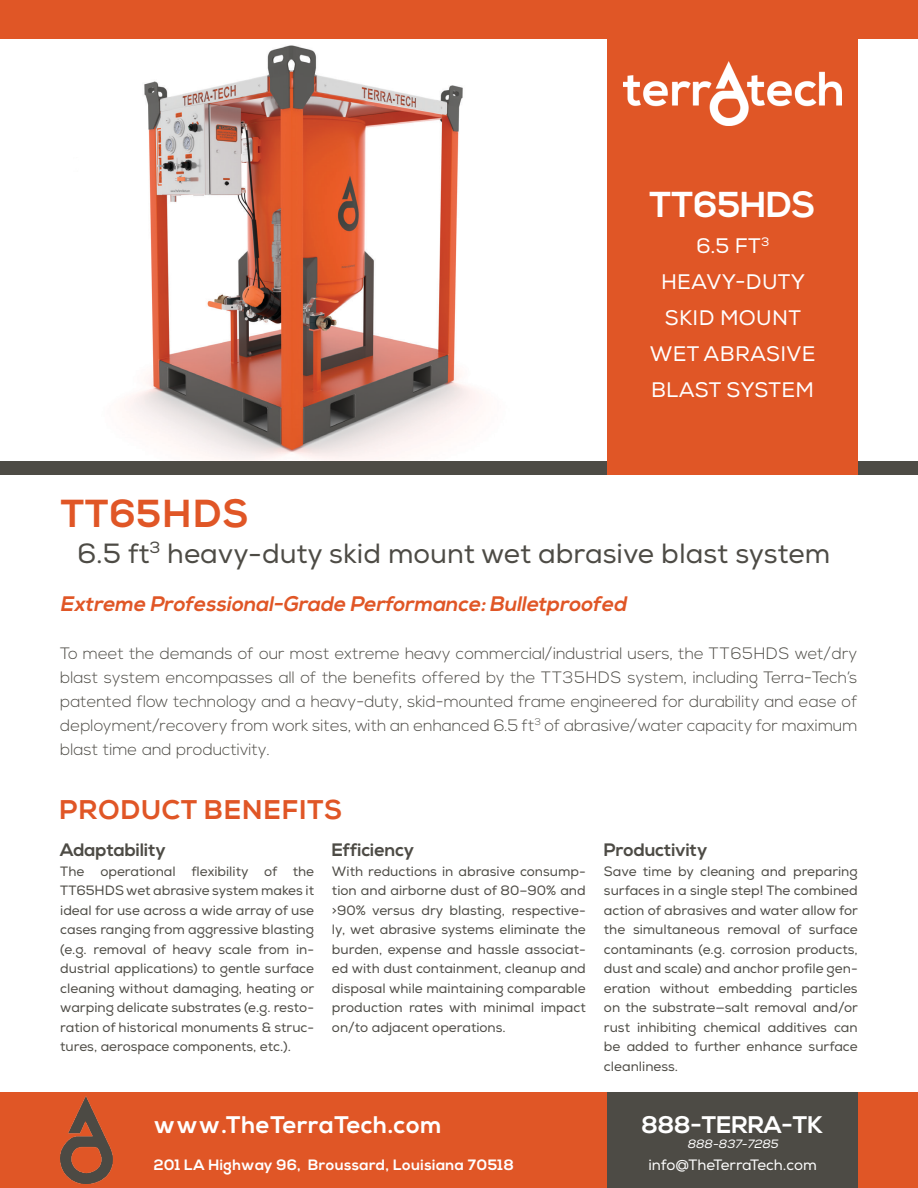
<style>
.page{position:relative;width:918px;height:1188px;background:#fff}
.page>*{position:absolute;margin:0;border:0;box-sizing:border-box;transform-origin:0 0}
.t1{font:800 39px "Nexa";letter-spacing:.01em;color:#e05626}
.t2{font:700 36px "Nexa";color:#fff}
.t3{font:27.75px "Nexa";color:#4d4b45}
.t4{font:800 27px "Nexa";letter-spacing:.015em;color:#e05626}
.t5{font:700 24px "Nexa";letter-spacing:.025em;color:#fff}
.t6{font:700 24px "Nexa";color:#fff}
.t7{font:italic 700 21px "Nexa";color:#e05626}
.t8{font:21px "Nexa";letter-spacing:.015em;color:#fff}
.t9{font:700 18px "Nexa";color:#4d4b45}
.t10{font:300 16.5px/24px "Nexa";color:#4d4b45;text-align:justify}
.t11{font:700 15px "Nexa";letter-spacing:.025em;color:#fff}
.t12{font:15px "Nexa";letter-spacing:-.005em;color:#fff}
.t13{font:13.5px/19.5px "Nexa";color:#4d4b45;text-align:justify}
.t14{font:italic 12px "Nexa";color:#fff}
</style>
<div class="page">
<div style="left:0;top:1092px;width:918px;height:96px;background:#e05626"></div>
<div style="left:608px;top:1092px;width:250px;height:96px;background:#4d4b45"></div>
<img style="left:61px;top:1097px;width:52px;height:86px">
<img style="left:0;top:38px;width:608px;height:423px">
<div style="left:0;top:461px;width:918px;height:13px;background:#4d4b45"></div>
<div style="left:608px;top:0;width:250px;height:474px;background:#e05626"></div>
<div style="left:0;top:0;width:918px;height:38px;background:#e05626"></div>
<img style="left:624px;top:61px;width:218px;height:65px">
<p class="t2" style="left:650px;top:184px;width:168px">TT65HDS</p>
<p class="t8" style="left:696px;top:233px;width:75px">6.5 FT<sup>3</sup></p>
<p class="t8" style="left:661px;top:269px;width:145px">HEAVY-DUTY</p>
<p class="t8" style="left:665px;top:305px;width:138px">SKID MOUNT</p>
<p class="t8" style="left:650px;top:341px;width:167px">WET ABRASIVE</p>
<p class="t8" style="left:651px;top:377px;width:164px">BLAST SYSTEM</p>
<p class="t1" style="left:61px;top:489px;width:189px">TT65HDS</p>
<p class="t3" style="left:77px;top:536px;width:755px">6.5 ft<sup>3</sup> heavy-duty skid mount wet abrasive blast system</p>
<p class="t7" style="left:60px;top:591px;width:572px">Extreme Professional-Grade Performance:Bulletproofed</p>
<p class="t10" style="left:60px;top:642px;width:799px">To meet the demands of our most extreme heavy commercial/industrial users, the TT65HDS wet/dry blast system encompasses all of the benefits offered by the TT35HDS system, including Terra-Tech’s patented flow technology and a heavy-duty, skid-mounted frame engineered for durability and ease of deployment/recovery from work sites, with an enhanced 6.5 ft<sup>3</sup> of abrasive/water capacity for maximum blast time and productivity.</p>
<p class="t4" style="left:59px;top:793px;width:284px">PRODUCT BENEFITS</p>
<p class="t9" style="left:60px;top:839px;width:107px">Adaptability</p>
<p class="t13" style="left:60px;top:861px;width:256px">The operational flexibility of the TT65HDS wet abrasive system makes it ideal for use across a wide array of use cases ranging from aggressive blasting (e.g. removal of heavy scale from in&shy;dustrial applications) to gentle surface cleaning without damaging, heating or warping delicate substrates (e.g. resto&shy;ration of historical monuments &amp; struc&shy;tures, aerospace components, etc.).</p>
<p class="t9" style="left:332px;top:839px;width:84px">Efficiency</p>
<p class="t13" style="left:332px;top:861px;width:255px">With reductions in abrasive consump&shy;tion and airborne dust of 80–90% and &gt;90% versus dry blasting, respective&shy;ly, wet abrasive systems eliminate the burden, expense and hassle associat&shy;ed with dust containment, cleanup and disposal while maintaining comparable production rates with minimal impact on/to adjacent operations.</p>
<p class="t5" style="left:154px;top:1110px;width:290px">www.TheTerraTech.com</p>
<p class="t9" style="left:604px;top:839px;width:105px">Productivity</p>
<p class="t13" style="left:604px;top:861px;width:256px">Save time by cleaning and preparing surfaces in a single step! The combined action of abrasives and water allow for the simultaneous removal of surface contaminants (e.g. corrosion products, dust and scale) and anchor profile gen&shy;eration without embedding particles on the substrate—salt removal and/or rust inhibiting chemical additives can be added to further enhance surface cleanliness.</p>
<p class="t6" style="left:642px;top:1110px;width:183px">888-TERRA-TK</p>
<p class="t14" style="left:687px;top:1136px;width:95px">888-837-7285</p>
<p class="t11" style="left:154px;top:1156px;width:362px">201 LA Highway 96, Broussard, Louisiana 70518</p>
<p class="t12" style="left:648px;top:1156px;width:170px">info@TheTerraTech.com</p>
</div>
